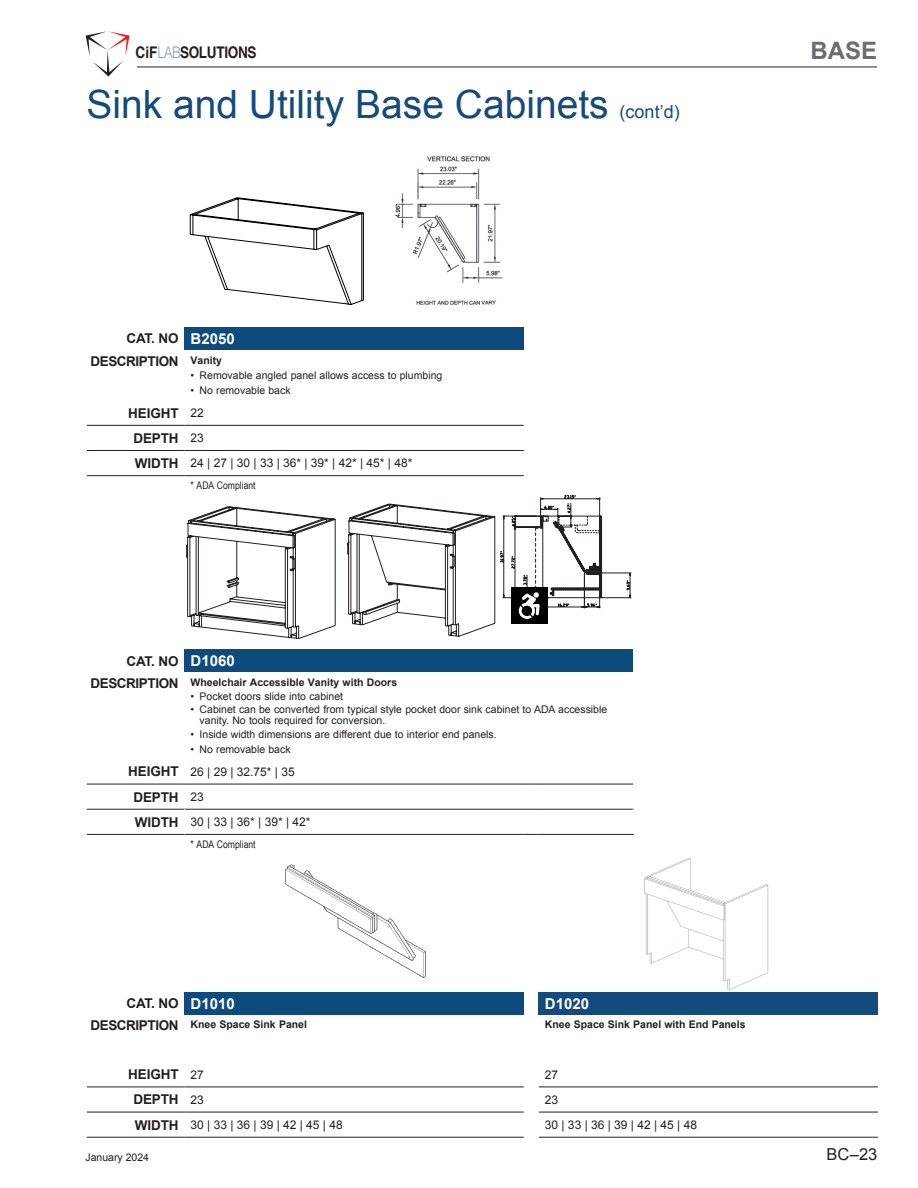
<style>
.page{position:relative;width:918px;height:1188px;background:#fff}
.page>*{position:absolute;margin:0;border:0;box-sizing:border-box;transform-origin:0 0}
.Product_title{font:39px "Arial";color:#144a7c}
.t1{font:700 24px "Arial";color:#6c6d70}
.t2{font:16.5px "Arial";color:#231f20}
.t3{font:700 16.05px "Helvetica";letter-spacing:-.02em;color:#231f20;scale:.84 1}
.PartNumber{font:700 15px "Arial";color:#fff}
.t4{font:700 13.5px "Arial";letter-spacing:-.01em;color:#231f20}
.t5{font:700 13.5px "Arial";letter-spacing:-.03em;color:#231f20}
.table_measurements{font:12px "Arial";color:#231f20}
.t6{font:10.5px/10.5px "Arial";color:#231f20}
.desc_name{font:700 10.5px "Arial";color:#231f20}
.footnotes{font:10.5px "Arial Narrow";color:#231f20}
.s1{font-weight:300;color:#76a0c4}
.s2{font-size:18px}
</style>
<div class="page">
<hr style="left:137px;top:66px;width:740px;height:2px;background:#6c6d70">
<svg style="left:86px;top:31px;width:44px;height:46px"></svg>
<div style="left:185px;top:327px;width:339px;height:23px;background:#0d4b7d"></div>
<div style="left:185px;top:649px;width:448px;height:23px;background:#0d4b7d"></div>
<div style="left:185px;top:992px;width:339px;height:23px;background:#0d4b7d"></div>
<div style="left:539px;top:992px;width:339px;height:23px;background:#144a7c"></div>
<hr style="left:185px;top:425px;width:339px;height:1px;background:#231f20">
<hr style="left:185px;top:784px;width:339px;height:1px;background:#231f20">
<svg style="left:524px;top:784px;width:15px;height:1px"></svg>
<hr style="left:539px;top:784px;width:94px;height:1px;background:#231f20">
<hr style="left:185px;top:1087px;width:339px;height:1px;background:#231f20">
<hr style="left:185px;top:450px;width:339px;height:1px;background:#231f20">
<hr style="left:185px;top:809px;width:339px;height:1px;background:#231f20">
<svg style="left:524px;top:809px;width:15px;height:1px"></svg>
<hr style="left:539px;top:809px;width:95px;height:1px;background:#231f20">
<hr style="left:185px;top:1112px;width:339px;height:1px;background:#231f20">
<hr style="left:87px;top:475px;width:98px;height:1px;background:#231f20">
<hr style="left:185px;top:475px;width:339px;height:1px;background:#231f20">
<hr style="left:87px;top:834px;width:98px;height:1px;background:#231f20">
<hr style="left:87px;top:1137px;width:98px;height:1px;background:#231f20">
<hr style="left:185px;top:1137px;width:339px;height:1px;background:#231f20">
<hr style="left:87px;top:425px;width:98px;height:1px;background:#231f20">
<hr style="left:87px;top:784px;width:98px;height:1px;background:#231f20">
<hr style="left:87px;top:1087px;width:98px;height:1px;background:#231f20">
<hr style="left:87px;top:450px;width:98px;height:1px;background:#231f20">
<hr style="left:87px;top:809px;width:98px;height:1px;background:#231f20">
<hr style="left:87px;top:1112px;width:98px;height:1px;background:#231f20">
<hr style="left:632px;top:809px;width:2px;height:25px;background:#fff">
<hr style="left:185px;top:834px;width:339px;height:1px;background:#231f20">
<svg style="left:524px;top:834px;width:15px;height:1px"></svg>
<hr style="left:539px;top:834px;width:95px;height:1px;background:#231f20">
<hr style="left:539px;top:1087px;width:94px;height:1px;background:#231f20">
<hr style="left:633px;top:1087px;width:245px;height:1px;background:#231f20">
<hr style="left:539px;top:1112px;width:94px;height:1px;background:#231f20">
<hr style="left:633px;top:1112px;width:245px;height:1px;background:#231f20">
<hr style="left:539px;top:1137px;width:94px;height:1px;background:#231f20">
<hr style="left:633px;top:1137px;width:245px;height:1px;background:#231f20">
<svg style="left:190px;top:197px;width:174px;height:108px"></svg>
<img style="left:395px;top:156px;width:108px;height:149px">
<svg style="left:186px;top:506px;width:149px;height:133px"></svg>
<img style="left:285px;top:864px;width:141px;height:114px">
<img style="left:644px;top:858px;width:125px;height:132px">
<svg style="left:347px;top:495px;width:284px;height:141px"></svg>
<h3 class="t3" style="left:136px;top:43px;width:145px">CiF<span class="s1">LAB</span>SOLUTIONS</h3>
<h2 class="t1" style="left:810px;top:35px;width:68px">BASE</h2>
<p class="Product_title" style="left:86px;top:78px;width:595px">Sink and Utility Base Cabinets <span class="s2">(cont’d)</span></p>
<p class="t4" style="left:126px;top:330px;width:54px">CAT. NO</p>
<p class="PartNumber" style="left:191px;top:329px;width:46px">B2050</p>
<p class="t5" style="left:90px;top:352px;width:90px">DESCRIPTION</p>
<p class="desc_name" style="left:191px;top:353px;width:33px">Vanity</p>
<p class="t6" style="left:191px;top:370px;width:253px">• Removable angled panel allows access to plumbing</p>
<p class="t6" style="left:191px;top:385px;width:102px">• No removable back</p>
<p class="t4" style="left:128px;top:404px;width:52px">HEIGHT</p>
<p class="table_measurements" style="left:191px;top:405px;width:15px">22</p>
<p class="t4" style="left:133px;top:429px;width:47px">DEPTH</p>
<p class="table_measurements" style="left:191px;top:430px;width:15px">23</p>
<p class="t4" style="left:135px;top:454px;width:45px">WIDTH</p>
<p class="table_measurements" style="left:191px;top:455px;width:223px">24 | 27 | 30 | 33 | 36* | 39* | 42* | 45* | 48*</p>
<p class="footnotes" style="left:191px;top:478px;width:67px">* ADA Compliant</p>
<p class="t4" style="left:126px;top:652px;width:54px">CAT. NO</p>
<p class="PartNumber" style="left:191px;top:651px;width:46px">D1060</p>
<p class="t5" style="left:90px;top:674px;width:90px">DESCRIPTION</p>
<p class="desc_name" style="left:191px;top:675px;width:208px">Wheelchair Accessible Vanity with Doors</p>
<p class="t6" style="left:191px;top:691px;width:154px">• Pocket doors slide into cabinet</p>
<p class="t6" style="left:200px;top:705px;width:409px;text-indent:-9px">• Cabinet can be converted from typical style pocket door sink cabinet to ADA accessible vanity. No tools required for conversion.</p>
<p class="t6" style="left:191px;top:729px;width:308px">• Inside width dimensions are different due to interior end panels.</p>
<p class="t6" style="left:191px;top:744px;width:102px">• No removable back</p>
<p class="t4" style="left:128px;top:763px;width:52px">HEIGHT</p>
<p class="table_measurements" style="left:191px;top:764px;width:106px">26 | 29 | 32.75* | 35</p>
<p class="t4" style="left:133px;top:788px;width:47px">DEPTH</p>
<p class="table_measurements" style="left:191px;top:789px;width:15px">23</p>
<p class="t4" style="left:135px;top:813px;width:45px">WIDTH</p>
<p class="table_measurements" style="left:191px;top:814px;width:121px">30 | 33 | 36* | 39* | 42*</p>
<p class="footnotes" style="left:191px;top:837px;width:67px">* ADA Compliant</p>
<p class="t4" style="left:126px;top:994px;width:54px">CAT. NO</p>
<p class="PartNumber" style="left:191px;top:993px;width:46px">D1010</p>
<p class="PartNumber" style="left:545px;top:993px;width:46px">D1020</p>
<p class="t5" style="left:90px;top:1017px;width:90px">DESCRIPTION</p>
<p class="desc_name" style="left:191px;top:1018px;width:118px">Knee Space Sink Panel</p>
<p class="desc_name" style="left:545px;top:1018px;width:202px">Knee Space Sink Panel with End Panels</p>
<p class="t4" style="left:128px;top:1066px;width:52px">HEIGHT</p>
<p class="table_measurements" style="left:191px;top:1067px;width:15px">27</p>
<p class="table_measurements" style="left:545px;top:1067px;width:15px">27</p>
<p class="t4" style="left:133px;top:1091px;width:47px">DEPTH</p>
<p class="table_measurements" style="left:191px;top:1092px;width:15px">23</p>
<p class="table_measurements" style="left:545px;top:1092px;width:15px">23</p>
<p class="t4" style="left:135px;top:1116px;width:45px">WIDTH</p>
<p class="table_measurements" style="left:191px;top:1117px;width:154px">30 | 33 | 36 | 39 | 42 | 45 | 48</p>
<p class="table_measurements" style="left:545px;top:1117px;width:154px">30 | 33 | 36 | 39 | 42 | 45 | 48</p>
<p class="t6" style="left:86px;top:1152px;width:65px">January 2024</p>
<h3 class="t2" style="left:826px;top:1143px;width:53px">BC–23</h3>
</div>
